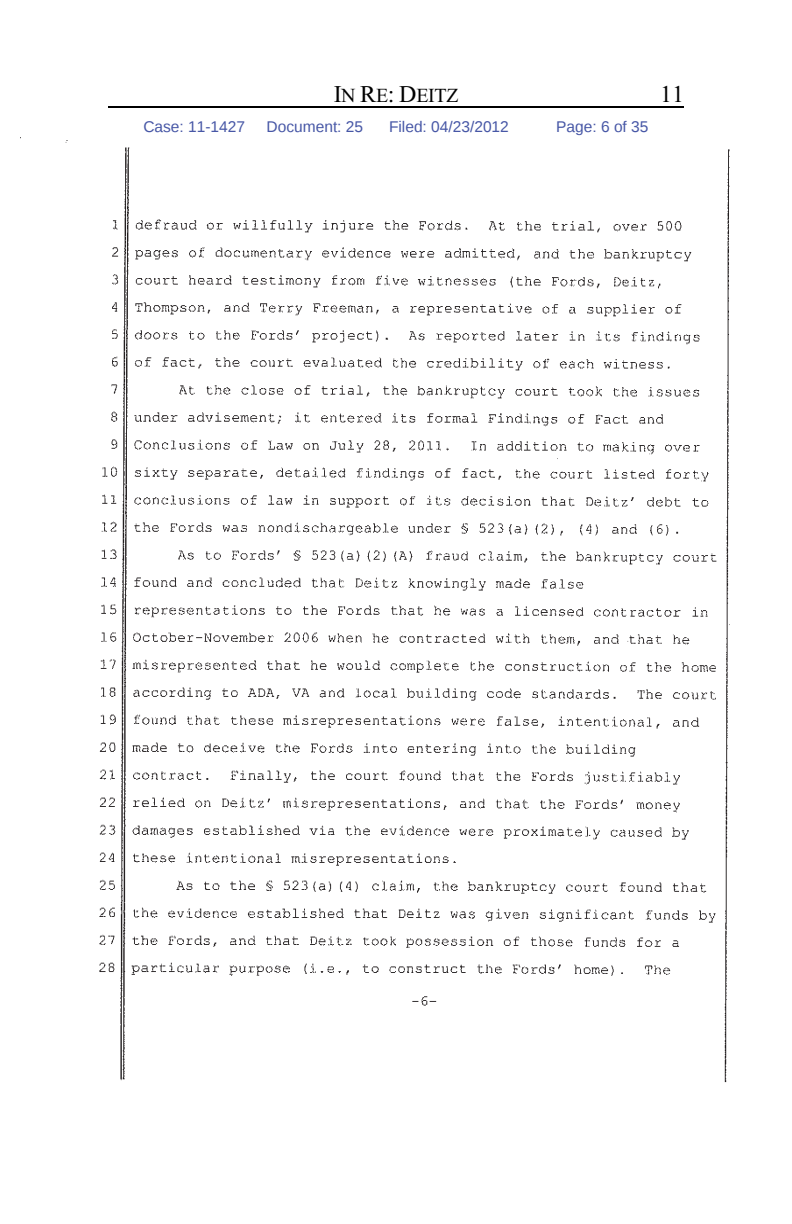
<style>
.page{position:relative;width:792px;height:1224px;background:#fff}
.page>*{position:absolute;margin:0;border:0;box-sizing:border-box;transform-origin:0 0}
.t1{font:24px "Times New Roman";color:#000}
.t2{font:20px "Times New Roman";color:#000}
.t3{font:15.6px "Liberation Sans";color:#4757a6}
.s1{font-size:24px}
</style>
<div class="page">
<img style="left:20px;top:106px;width:710px;height:977px">
<hr style="left:108px;top:107px;width:576px;height:1px;background:#000">
<p class="t2" style="left:334px;top:88px;width:126px"><span class="s1">I</span>N <span class="s1">R</span>E<span class="s1">: D</span>EITZ</p>
<h1 class="t1" style="left:660px;top:85px;width:25px">11</h1>
<p class="t3" style="left:143px;top:118px;width:103px">Case: 11-1427</p>
<p class="t3" style="left:267px;top:118px;width:98px">Document: 25</p>
<p class="t3" style="left:389px;top:118px;width:121px">Filed: 04/23/2012</p>
<p class="t3" style="left:556px;top:118px;width:94px">Page: 6 of 35</p>
</div>
